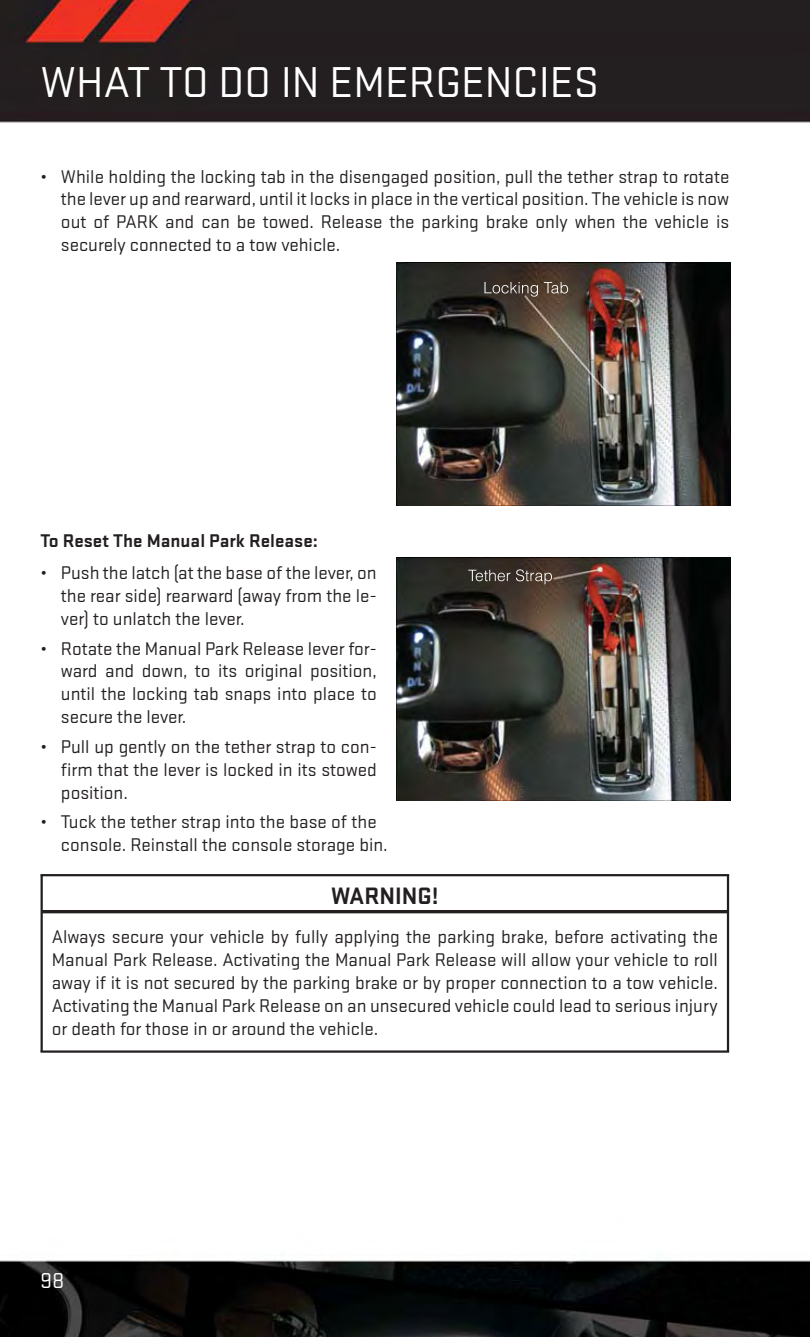
<style>
.page{position:relative;width:810px;height:1337px;background:#fff}
.page>*{position:absolute;margin:0;border:0;box-sizing:border-box;transform-origin:0 0}
.t1{font:45px "Stratum 1";color:#fff}
.t2{font:700 24.75px "Stratum 1";color:#231f20}
.t3{font:22.5px "Stratum 1";color:#fff}
.t4{font:19.12px/22.9px "Stratum 1";color:#231f20;text-align:justify}
.t5{font:700 19.12px "Stratum 1";color:#231f20}
</style>
<div class="page">
<img style="left:0;top:0;width:810px;height:1336px">
<hr style="left:42px;top:910px;width:686px;height:3px;background:#231f20">
<hr style="left:41px;top:874px;width:688px;height:2px;background:#231f20">
<hr style="left:727px;top:875px;width:2px;height:176px;background:#231f20">
<hr style="left:41px;top:1050px;width:688px;height:2px;background:#231f20">
<hr style="left:41px;top:875px;width:2px;height:176px;background:#231f20">
<img style="left:397px;top:262px;width:334px;height:243px">
<img style="left:484px;top:282px;width:84px;height:15px">
<img style="left:397px;top:557px;width:334px;height:243px">
<img style="left:468px;top:569px;width:84px;height:15px">
<h1 class="t1" style="left:40px;top:66px;width:560px">WHAT TO DO IN EMERGENCIES</h1>
<p class="t4" style="left:61px;top:166px;width:670px;text-indent:-20px">• While holding the locking tab in the disengaged position, pull the tether strap to rotate the lever up and rearward, until it locks in place in the vertical position. The vehicle is now out of PARK and can be towed. Release the parking brake only when the vehicle is securely connected to a tow vehicle.</p>
<p class="t5" style="left:41px;top:533px;width:279px">To Reset The Manual Park Release:</p>
<p class="t4" style="left:61px;top:563px;width:317px;text-indent:-20px">• Push the latch (at the base of the lever, on the rear side) rearward (away from the le&shy;ver) to unlatch the lever.</p>
<p class="t4" style="left:61px;top:638px;width:317px;text-indent:-20px">• Rotate the Manual Park Release lever for&shy;ward and down, to its original position, until the locking tab snaps into place to secure the lever.</p>
<p class="t4" style="left:61px;top:737px;width:317px;text-indent:-20px">• Pull up gently on the tether strap to con&shy;firm that the lever is locked in its stowed position.</p>
<p class="t4" style="left:61px;top:812px;width:328px;text-indent:-20px">• Tuck the tether strap into the base of the console. Reinstall the console storage bin.</p>
<p class="t2" style="left:331px;top:886px;width:109px">WARNING!</p>
<p class="t4" style="left:52px;top:927px;width:668px">Always secure your vehicle by fully applying the parking brake, before activating the Manual Park Release. Activating the Manual Park Release will allow your vehicle to roll away if it is not secured by the parking brake or by proper connection to a tow vehicle.<br>Activating the Manual Park Release on an unsecured vehicle could lead to serious injury or death for those in or around the vehicle.</p>
<p class="t3" style="left:40px;top:1272px;width:26px">98</p>
</div>
